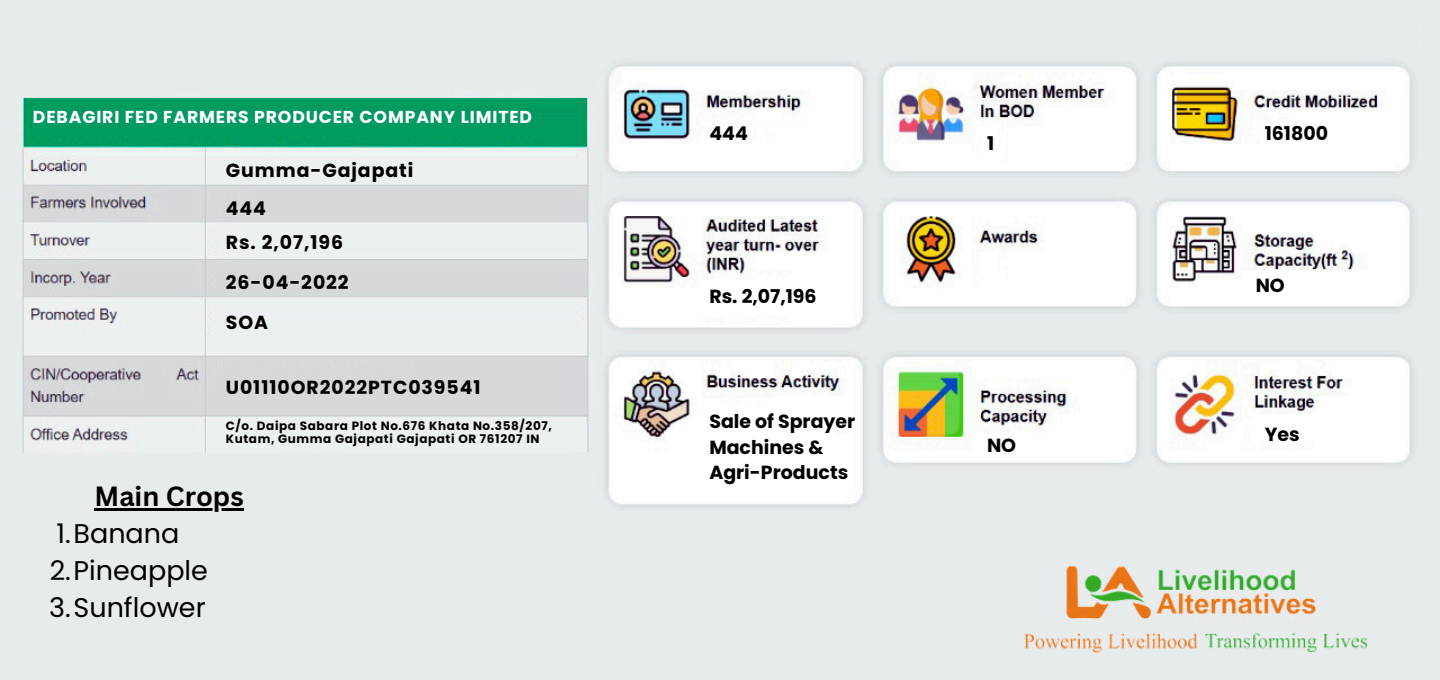
<style>
.page{position:relative;width:1440px;height:680px;background:#fff}
.page>*{position:absolute;margin:0;border:0;box-sizing:border-box;transform-origin:0 0}
.t1{font:27px "Poppins";color:#000}
.t2{font:700 27px "Canva Sans";color:#000}
.t3{font:700 18.9px "Poppins";letter-spacing:.05em;color:#000}
.t4{font:700 18.9px/25.8px "Poppins";color:#000}
.t5{font:700 17.25px "Poppins";letter-spacing:.05em;color:#fff}
.t6{font:700 12px/13px "Poppins";letter-spacing:.05em;color:#000}
</style>
<div class="page">
<img style="left:0;top:0;width:1440px;height:679px">
<hr style="left:94px;top:508px;width:150px;height:2px;background:#000">
<h3 class="t5" style="left:33px;top:105px;width:501px">DEBAGIRI FED FARMERS PRODUCER COMPANY LIMITED</h3>
<h4 class="t3" style="left:226px;top:157px;width:189px">Gumma-Gajapati</h4>
<h4 class="t3" style="left:226px;top:195px;width:42px">444</h4>
<h4 class="t3" style="left:226px;top:229px;width:119px">Rs. 2,07,196</h4>
<h4 class="t3" style="left:226px;top:269px;width:124px">26-04-2022</h4>
<h4 class="t3" style="left:226px;top:309px;width:44px">SOA</h4>
<h3 class="t3" style="left:226px;top:374px;width:256px">U01110OR2022PTC039541</h3>
<h4 class="t6" style="left:226px;top:419px;width:328px">C/o. Daipa Sabara Plot No.676 Khata No.358/207,<br>Kutam, Gumma Gajapati Gajapati OR 761207 IN</h4>
<h3 class="t2" style="left:94px;top:477px;width:151px">Main Crops</h3>
<p class="t1" style="left:57px;top:514px;width:124px">1.Banana</p>
<h1 class="t1" style="left:50px;top:551px;width:160px">2.Pineapple</h1>
<p class="t1" style="left:49px;top:589px;width:158px">3.Sunflower</p>
<p class="t3" style="left:709px;top:120px;width:40px">444</p>
<p class="t3" style="left:709px;top:283px;width:109px">Rs. 2,07,196</p>
<h3 class="t4" style="left:709px;top:408px;width:147px">Sale of Sprayer<br>Machines &amp;<br>Agri-Products</h3>
<p class="t3" style="left:987px;top:130px;width:9px">1</p>
<h4 class="t3" style="left:987px;top:432px;width:31px">NO</h4>
<h4 class="t3" style="left:1265px;top:120px;width:65px">161800</h4>
<h3 class="t3" style="left:1256px;top:272px;width:31px">NO</h3>
<h4 class="t3" style="left:1265px;top:420px;width:36px">Yes</h4>
</div>
